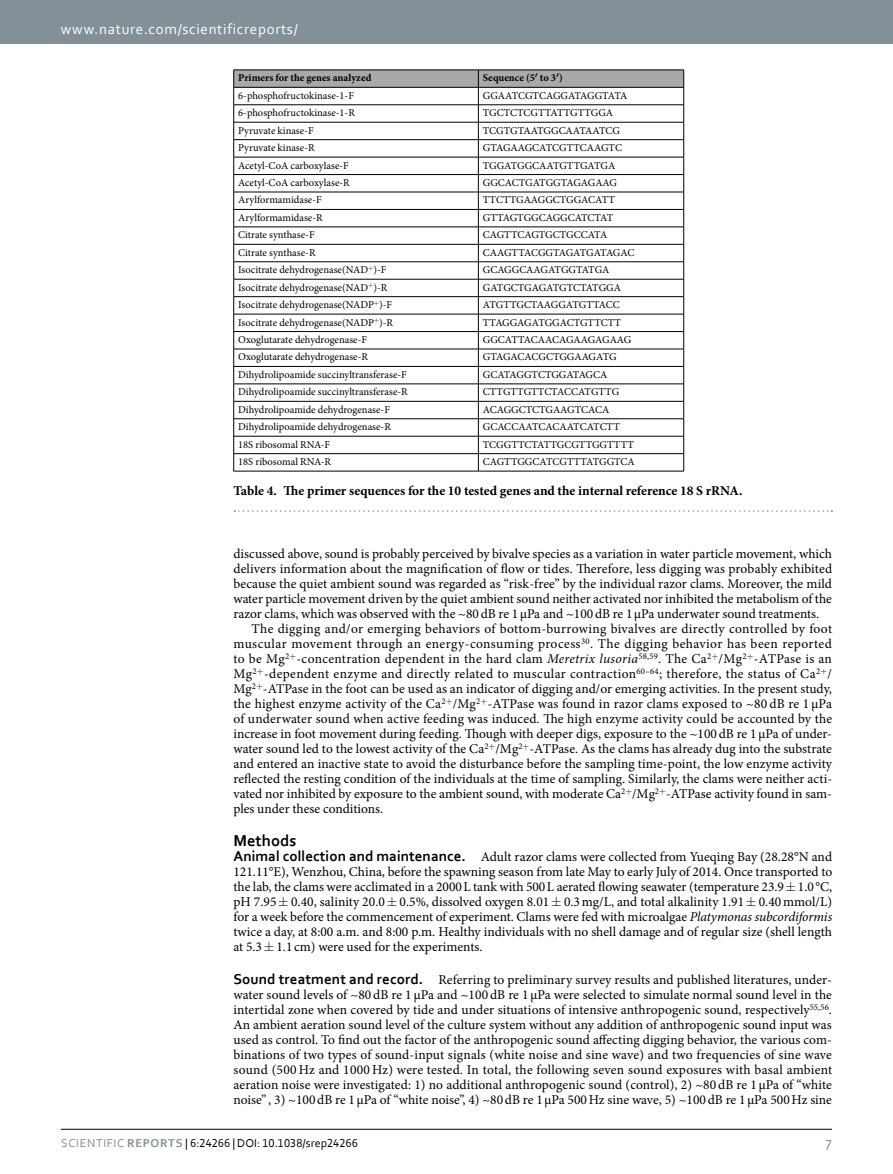
<style>
.page{position:relative;width:893px;height:1174px;background:#fff}
.page>*{position:absolute;margin:0;border:0;box-sizing:border-box;transform-origin:0 0}
.t1{font:700 16.5px "Corbel";color:#000}
.t2{font:15px "Corbel";letter-spacing:.045em;color:#fff}
.t3{font:15px "Corbel";color:#839097}
.t4{font:13.5px/15px "Minion Pro";letter-spacing:.005em;color:#000;text-align:justify}
.t5{font:13.5px "Minion Pro";letter-spacing:.025em;color:#000}
.t6{font:13.5px "Minion Pro";letter-spacing:.03em;color:#000}
.t7{font:700 13.5px "Minion Pro";color:#000}
.t8{font:12px "Corbel";color:#000}
.t9{font:10.5px "Minion Pro";color:#000}
.t10{font:700 10.5px "Minion Pro";color:#000}
.s1{font-style:italic}
.s2{font-family:"Corbel";font-weight:700;font-size:15px}
.s3{color:#839097}
.s4{font-weight:700;color:#839097}
</style>
<div class="page">
<div style="left:0;top:0;width:893px;height:43px;background:#839097"></div>
<hr style="left:61px;top:1129px;width:771px;height:1px;background:#000">
<svg style="left:234px;top:510px;width:598px;height:2px"></svg>
<hr style="left:234px;top:471px;width:244px;height:1px;background:#000">
<hr style="left:478px;top:471px;width:206px;height:1px;background:#000">
<svg style="left:233px;top:70px;width:451px;height:401px"></svg>
<p class="t2" style="left:61px;top:19px;width:238px">www.nature.com/scientificreports/</p>
<p class="t10" style="left:238px;top:71px;width:135px">Primers for the genes analyzed</p>
<p class="t10" style="left:483px;top:71px;width:81px">Sequence (5 to 3 )</p>
<p class="t9" style="left:238px;top:88px;width:117px">6-phosphofructokinase-1-F</p>
<p class="t9" style="left:483px;top:88px;width:146px">GGAATCGTCAGGATAGGTATA</p>
<p class="t9" style="left:238px;top:106px;width:118px">6-phosphofructokinase-1-R</p>
<p class="t9" style="left:483px;top:106px;width:132px">TGCTCTCGTTATTGTTGGA</p>
<p class="t9" style="left:238px;top:123px;width:77px">Pyruvate kinase-F</p>
<p class="t9" style="left:483px;top:123px;width:139px">TCGTGTAATGGCAATAATCG</p>
<p class="t9" style="left:238px;top:141px;width:78px">Pyruvate kinase-R</p>
<p class="t9" style="left:483px;top:141px;width:141px">GTAGAAGCATCGTTCAAGTC</p>
<p class="t9" style="left:238px;top:158px;width:112px">Acetyl-CoA carboxylase-F</p>
<p class="t9" style="left:483px;top:158px;width:134px">TGGATGGCAATGTTGATGA</p>
<p class="t9" style="left:238px;top:176px;width:113px">Acetyl-CoA carboxylase-R</p>
<p class="t9" style="left:483px;top:176px;width:136px">GGCACTGATGGTAGAGAAG</p>
<p class="t9" style="left:238px;top:193px;width:85px">Arylformamidase-F</p>
<p class="t9" style="left:483px;top:193px;width:134px">TTCTTGAAGGCTGGACATT</p>
<p class="t9" style="left:238px;top:210px;width:86px">Arylformamidase-R</p>
<p class="t9" style="left:483px;top:210px;width:132px">GTTAGTGGCAGGCATCTAT</p>
<p class="t9" style="left:238px;top:228px;width:78px">Citrate synthase-F</p>
<p class="t9" style="left:483px;top:228px;width:126px">CAGTTCAGTGCTGCCATA</p>
<p class="t9" style="left:238px;top:245px;width:79px">Citrate synthase-R</p>
<p class="t9" style="left:483px;top:245px;width:153px">CAAGTTACGGTAGATGATAGAC</p>
<p class="t9" style="left:238px;top:263px;width:150px">Isocitrate dehydrogenase(NAD )-F</p>
<p class="t9" style="left:483px;top:263px;width:128px">GCAGGCAAGATGGTATGA</p>
<p class="t9" style="left:238px;top:280px;width:151px">Isocitrate dehydrogenase(NAD )-R</p>
<p class="t9" style="left:483px;top:280px;width:140px">GATGCTGAGATGTCTATGGA</p>
<p class="t9" style="left:238px;top:298px;width:155px">Isocitrate dehydrogenase(NADP )-F</p>
<p class="t9" style="left:483px;top:298px;width:138px">ATGTTGCTAAGGATGTTACC</p>
<p class="t9" style="left:238px;top:315px;width:156px">Isocitrate dehydrogenase(NADP )-R</p>
<p class="t9" style="left:483px;top:315px;width:140px">TTAGGAGATGGACTGTTCTT</p>
<p class="t9" style="left:238px;top:332px;width:130px">Oxoglutarate dehydrogenase-F</p>
<p class="t9" style="left:483px;top:332px;width:150px">GGCATTACAACAGAAGAGAAG</p>
<p class="t9" style="left:238px;top:350px;width:131px">Oxoglutarate dehydrogenase-R</p>
<p class="t9" style="left:483px;top:350px;width:135px">GTAGACACGCTGGAAGATG</p>
<p class="t9" style="left:238px;top:367px;width:170px">Dihydrolipoamide succinyltransferase-F</p>
<p class="t9" style="left:483px;top:367px;width:126px">GCATAGGTCTGGATAGCA</p>
<p class="t9" style="left:238px;top:385px;width:171px">Dihydrolipoamide succinyltransferase-R</p>
<p class="t9" style="left:483px;top:385px;width:138px">CTTGTTGTTCTACCATGTTG</p>
<p class="t9" style="left:238px;top:402px;width:153px">Dihydrolipoamide dehydrogenase-F</p>
<p class="t9" style="left:483px;top:402px;width:128px">ACAGGCTCTGAAGTCACA</p>
<p class="t9" style="left:238px;top:420px;width:154px">Dihydrolipoamide dehydrogenase-R</p>
<p class="t9" style="left:483px;top:420px;width:139px">GCACCAATCACAATCATCTT</p>
<p class="t9" style="left:238px;top:437px;width:93px">18S ribosomal RNA-F</p>
<p class="t9" style="left:483px;top:437px;width:153px">TCGGTTCTATTGCGTTGGTTTT</p>
<p class="t9" style="left:238px;top:455px;width:94px">18S ribosomal RNA-R</p>
<p class="t9" style="left:483px;top:455px;width:153px">CAGTTGGCATCGTTTATGGTCA</p>
<p class="t7" style="left:234px;top:481px;width:510px">Table 4. The primer sequences for the 10 tested genes and the internal reference 18 S rRNA.</p>
<p class="t4" style="left:233px;top:546px;width:600px">discussed above, sound is probably perceived by bivalve species as a variation in water particle movement, which</p>
<p class="t4" style="left:233px;top:561px;width:600px">delivers information about the magnification of flow or tides. Therefore, less digging was probably exhibited</p>
<p class="t4" style="left:233px;top:576px;width:600px">because the quiet ambient sound was regarded as “risk-free” by the individual razor clams. Moreover, the mild</p>
<p class="t4" style="left:233px;top:591px;width:600px">water particle movement driven by the quiet ambient sound neither activated nor inhibited the metabolism of the</p>
<p class="t4" style="left:233px;top:606px;width:587px">razor clams, which was observed with the ~80dB re 1μPa and ~100dB re 1μPa underwater sound treatments.</p>
<p class="t4" style="left:251px;top:621px;width:582px">The digging and/or emerging behaviors of bottom-burrowing bivalves are directly controlled by foot</p>
<p class="t6" style="left:233px;top:635px;width:600px">muscular movement through an energy-consuming process<sup>30</sup>. The digging behavior has been reported</p>
<p class="t5" style="left:233px;top:650px;width:600px">to be Mg<sup>2</sup> -concentration dependent in the hard clam <span class="s1">Meretrix lusoria</span><sup>58,59</sup>. The Ca<sup>2</sup> /Mg<sup>2</sup> -ATPase is an</p>
<p class="t5" style="left:233px;top:665px;width:600px">Mg<sup>2</sup> -dependent enzyme and directly related to muscular contraction<sup>60–64</sup>; therefore, the status of Ca<sup>2</sup> /</p>
<p class="t4" style="left:233px;top:681px;width:600px">Mg<sup>2</sup> -ATPase in the foot can be used as an indicator of digging and/or emerging activities. In the present study,</p>
<p class="t4" style="left:233px;top:696px;width:600px">the highest enzyme activity of the Ca<sup>2</sup> /Mg<sup>2</sup> -ATPase was found in razor clams exposed to ~80 dB re 1 μPa</p>
<p class="t4" style="left:233px;top:711px;width:600px">of underwater sound when active feeding was induced. The high enzyme activity could be accounted by the</p>
<p class="t4" style="left:233px;top:726px;width:600px">increase in foot movement during feeding. Though with deeper digs, exposure to the ~100dB re 1μPa of under-</p>
<p class="t4" style="left:233px;top:741px;width:600px">water sound led to the lowest activity of the Ca<sup>2</sup> /Mg<sup>2</sup> -ATPase. As the clams has already dug into the substrate</p>
<p class="t4" style="left:233px;top:756px;width:600px">and entered an inactive state to avoid the disturbance before the sampling time-point, the low enzyme activity</p>
<p class="t4" style="left:233px;top:771px;width:600px">reflected the resting condition of the individuals at the time of sampling. Similarly, the clams were neither acti-</p>
<p class="t4" style="left:233px;top:786px;width:600px">vated nor inhibited by exposure to the ambient sound, with moderate Ca<sup>2</sup> /Mg<sup>2</sup> -ATPase activity found in sam-</p>
<p class="t4" style="left:233px;top:801px;width:151px">ples under these conditions.</p>
<p class="t1" style="left:233px;top:830px;width:64px">Methods</p>
<p class="t4" style="left:233px;top:849px;width:600px"><span class="s2">Animal collection and maintenance.</span> Adult razor clams were collected from Yueqing Bay (28.28°N and 121.11°E), Wenzhou, China, before the spawning season from late May to early July of 2014. Once transported to the lab, the clams were acclimated in a 2000L tank with 500L aerated flowing seawater (temperature 23.9 1.0°C, pH 7.95 0.40, salinity 20.0 0.5%, dissolved oxygen 8.01 0.3mg/L, and total alkalinity 1.91 0.40mmol/L) for a week before the commencement of experiment. Clams were fed with microalgae <span class="s1">Platymonas subcordiformis </span>twice a day, at 8:00 a.m. and 8:00 p.m. Healthy individuals with no shell damage and of regular size (shell length at 5.3 1.1 cm) were used for the experiments.</p>
<p class="t4" style="left:233px;top:972px;width:600px"><span class="s2">Sound treatment and record.</span> Referring to preliminary survey results and published literatures, under&shy;water sound levels of ~80 dB re 1 μPa and ~100 dB re 1 μPa were selected to simulate normal sound level in the intertidal zone when covered by tide and under situations of intensive anthropogenic sound, respectively<sup>55,56</sup>.<br>An ambient aeration sound level of the culture system without any addition of anthropogenic sound input was used as control. To find out the factor of the anthropogenic sound affecting digging behavior, the various com&shy;binations of two types of sound-input signals (white noise and sine wave) and two frequencies of sine wave sound (500 Hz and 1000 Hz) were tested. In total, the following seven sound exposures with basal ambient aeration noise were investigated: 1) no additional anthropogenic sound (control), 2) ~80 dB re 1 μPa of “white noise” , 3) ~100dB re 1μPa of “white noise”, 4) ~80dB re 1μPa 500Hz sine wave, 5) ~100dB re 1μPa 500Hz sine</p>
<p class="t8" style="left:61px;top:1135px;width:298px"><span class="s3">Scientific</span> <span class="s4">Reports</span> | 6:24266 | DOI: 10.1038/srep24266</p>
<p class="t3" style="left:826px;top:1132px;width:8px">7</p>
</div>
